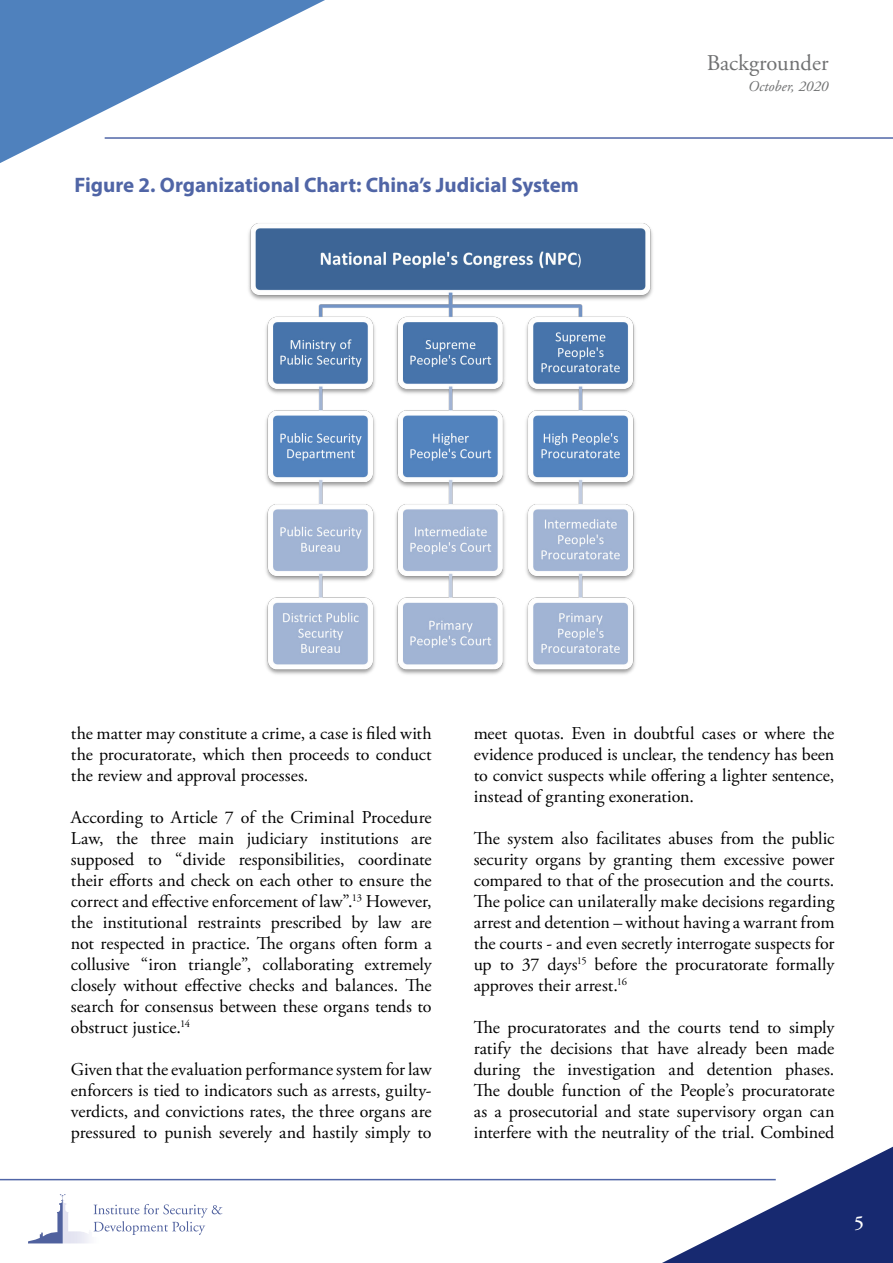
<style>
.page{position:relative;width:893px;height:1263px;background:#fff}
.page>*{position:absolute;margin:0;border:0;box-sizing:border-box;transform-origin:0 0}
.t1{font:22.5px "Adobe Garamond Pro";color:#707172}
.t2{font:700 21px "Myriad Pro";color:#5065a6}
.t3{font:600 19.5px "Adobe Garamond Pro";color:#fff}
.t4{font:18px/21px "Adobe Garamond Pro";letter-spacing:-.01em;color:#000;text-align:justify}
.t5{font:italic 15px "Adobe Garamond Pro";color:#707172}
</style>
<div class="page">
<hr style="left:105px;top:137px;width:788px;height:2px;background:#5066a7">
<svg style="left:0;top:0;width:350px;height:163px"></svg>
<svg style="left:637px;top:1146px;width:256px;height:117px"></svg>
<hr style="left:0;top:1179px;width:776px;height:1px;background:#5066a7">
<svg style="left:28px;top:1194px;width:38px;height:49px"></svg>
<svg style="left:94px;top:1204px;width:128px;height:31px"></svg>
<img style="left:248px;top:223px;width:405px;height:452px">
<p class="t2" style="left:74px;top:172px;width:506px">Figure 2. Organizational Chart: China’s Judicial System</p>
<p class="t1" style="left:707px;top:50px;width:123px">Backgrounder</p>
<p class="t5" style="left:748px;top:78px;width:82px">October, 2020</p>
<p class="t4" style="left:71px;top:723px;width:362px">the matter may constitute a crime, a case is filed with the procuratorate, which then proceeds to conduct the review and approval processes.</p>
<p class="t4" style="left:71px;top:807px;width:362px">According to Article 7 of the Criminal Procedure Law, the three main judiciary institutions are supposed to “divide responsibilities, coordinate their efforts and check on each other to ensure the correct and effective enforcement of law”.<sup>13</sup> However, the institutional restraints prescribed by law are not respected in practice. The organs often form a collusive “iron triangle”, collaborating extremely closely without effective checks and balances. The search for consensus between these organs tends to obstruct justice.<sup>14</sup></p>
<p class="t4" style="left:71px;top:1059px;width:362px">Given that the evaluation performance system for law enforcers is tied to indicators such as arrests, guilty&shy;verdicts, and convictions rates, the three organs are pressured to punish severely and hastily simply to</p>
<p class="t4" style="left:474px;top:723px;width:362px">meet quotas. Even in doubtful cases or where the evidence produced is unclear, the tendency has been to convict suspects while offering a lighter sentence, instead of granting exoneration.</p>
<p class="t4" style="left:474px;top:829px;width:362px">The system also facilitates abuses from the public security organs by granting them excessive power compared to that of the prosecution and the courts.<br>The police can unilaterally make decisions regarding arrest and detention – without having a warrant from the courts - and even secretly interrogate suspects for up to 37 days<sup>15</sup> before the procuratorate formally approves their arrest.<sup>16</sup></p>
<p class="t4" style="left:474px;top:1017px;width:362px">The procuratorates and the courts tend to simply ratify the decisions that have already been made during the investigation and detention phases.<br>The double function of the People’s procuratorate as a prosecutorial and state supervisory organ can interfere with the neutrality of the trial. Combined</p>
<p class="t3" style="left:854px;top:1211px;width:11px">5</p>
</div>
